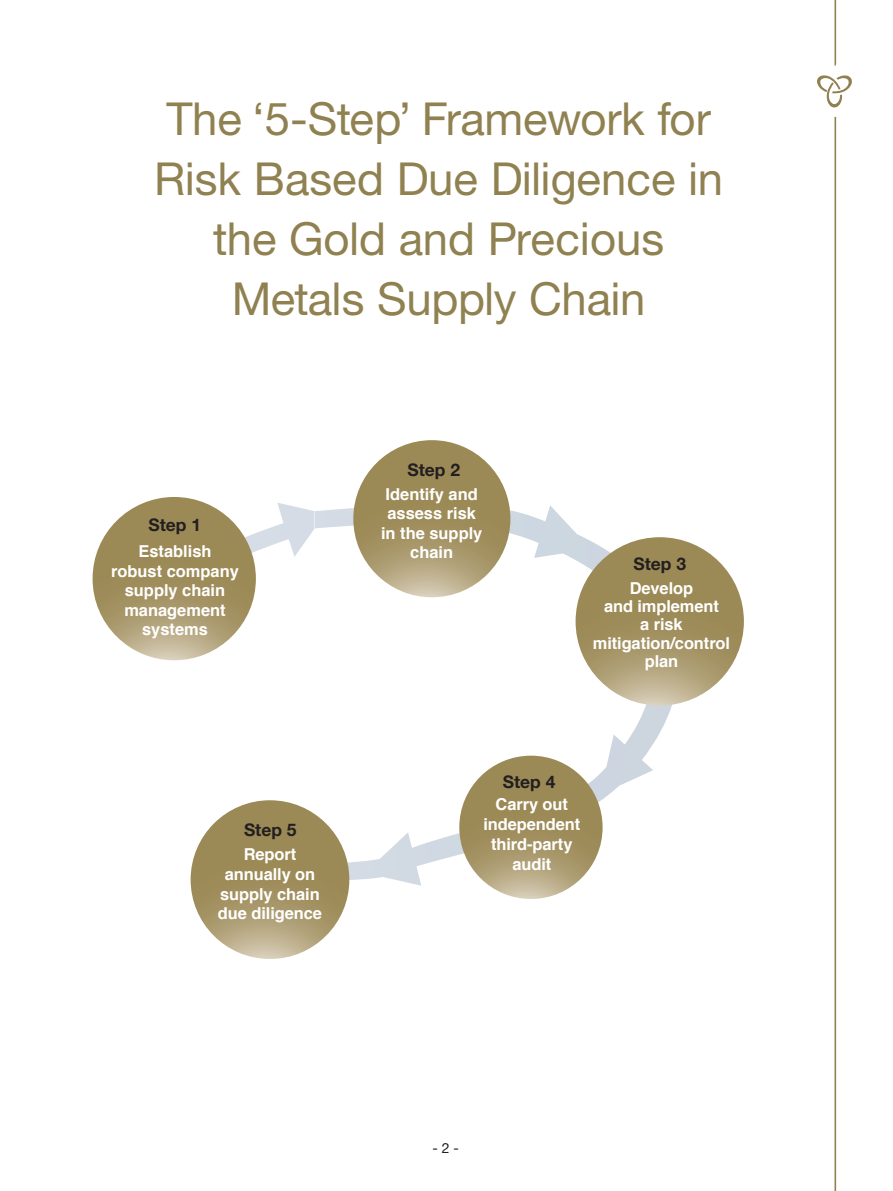
<style>
.page{position:relative;width:893px;height:1191px;background:#fff}
.page>*{position:absolute;margin:0;border:0;box-sizing:border-box;transform-origin:0 0}
.t1{font:45.5px/60.2px "Helvetica Neue";letter-spacing:-.01em;color:#908151;text-align:center}
.t2{font:700 17.5px "Helvetica Neue";color:#231f20}
.t3{font:700 16.45px/19.4px "Helvetica";letter-spacing:-.005em;color:#fff;text-align:center}
.t4{font:14px "Helvetica Neue";color:#231f20}
</style>
<div class="page">
<svg style="left:817px;top:0;width:35px;height:1191px"></svg>
<svg style="left:135px;top:502px;width:544px;height:383px"></svg>
<svg style="left:93px;top:497px;width:163px;height:163px;background:#a39263"></svg>
<svg style="left:353px;top:440px;width:157px;height:157px;background:#a49363"></svg>
<svg style="left:576px;top:537px;width:168px;height:168px;background:#a39263"></svg>
<svg style="left:459px;top:755px;width:144px;height:144px;background:#a49364"></svg>
<svg style="left:191px;top:800px;width:158px;height:159px;background:#a49363"></svg>
<p class="t1" style="left:154px;top:88px;width:570px">The ‘5-Step’ Framework for<br>Risk Based Due Diligence in the Gold and Precious<br>Metals Supply Chain</p>
<p class="t2" style="left:148px;top:514px;width:54px">Step 1</p>
<p class="t3" style="left:111px;top:542px;width:129px">Establish robust company supply chain management systems</p>
<p class="t2" style="left:244px;top:819px;width:54px">Step 5</p>
<p class="t3" style="left:218px;top:845px;width:106px">Report annually on supply chain due diligence</p>
<p class="t2" style="left:407px;top:458px;width:54px">Step 2</p>
<p class="t3" style="left:381px;top:484px;width:103px">Identify and assess risk in the supply chain</p>
<p class="t2" style="left:633px;top:553px;width:54px">Step 3</p>
<p class="t3" style="left:593px;top:579px;width:139px;line-height:18.2px">Develop<br>and implement<br>a risk mitigation/control plan</p>
<p class="t2" style="left:503px;top:770px;width:54px">Step 4</p>
<p class="t3" style="left:483px;top:795px;width:98px">Carry out independent third-party audit</p>
<p class="t4" style="left:432px;top:1140px;width:28px">- 2 -</p>
</div>
